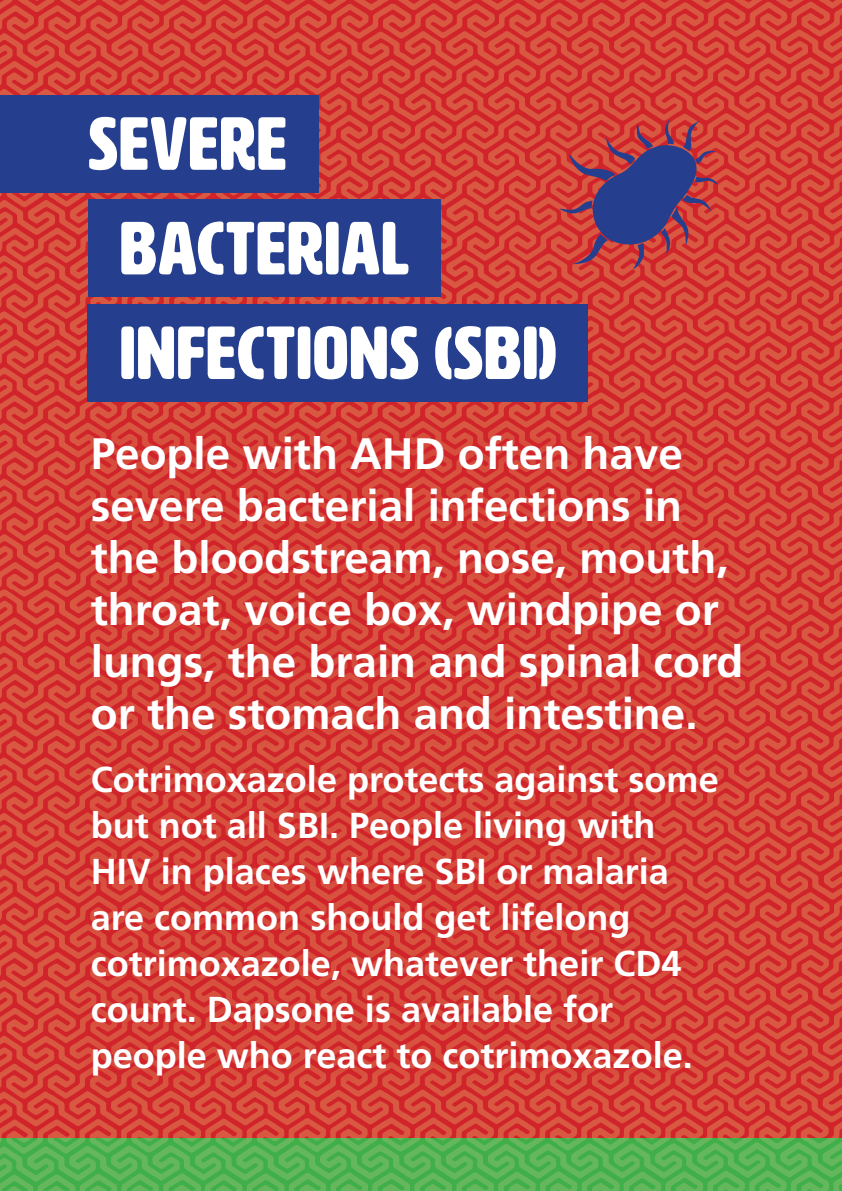
<style>
.page{position:relative;width:842px;height:1191px;background:#fff}
.page>*{position:absolute;margin:0;border:0;box-sizing:border-box;transform-origin:0 0}
.header_1{font:74px "HWT Artz";letter-spacing:.02em;color:#fff}
.header_1_set_out{font:74px "HWT Artz";letter-spacing:.02em;color:#fff}
.body{font:700 44px/52px "Frutiger LT Std";color:#fff}
.body-2{font:700 36px/46px "Frutiger LT Std";color:#fff}
</style>
<div class="page">
<img style="left:0;top:0;width:841px;height:1138px">
<img style="left:0;top:1138px;width:841px;height:53px">
<div style="left:71px;top:415px;width:690px;height:680px;background:#d1232a;opacity:.75"></div>
<div style="left:0;top:95px;width:318px;height:97px;background:#253f8e"></div>
<div style="left:88px;top:199px;width:352px;height:98px;background:#253f8e"></div>
<div style="left:88px;top:304px;width:499px;height:98px;background:#253f8e"></div>
<svg style="left:559px;top:120px;width:159px;height:149px;background:#953f56"></svg>
<p class="header_1_set_out" style="left:88px;top:105px;width:200px">SEVERE</p>
<p class="header_1" style="left:120px;top:209px;width:290px">BACTERIAL</p>
<p class="header_1" style="left:120px;top:314px;width:438px">INFECTIONS (SBI)</p>
<p class="body" style="left:91px;top:428px;width:653px">People with AHD often have severe bacterial infections in the bloodstream, nose, mouth, throat, voice box, windpipe or lungs, the brain and spinal cord or the stomach and intestine.</p>
<p class="body-2" style="left:91px;top:756px;width:629px">Cotrimoxazole protects against some but not all SBI. People living with HIV in places where SBI or malaria are common should get lifelong cotrimoxazole, whatever their CD4 count. Dapsone is available for people who react to cotrimoxazole.</p>
</div>
